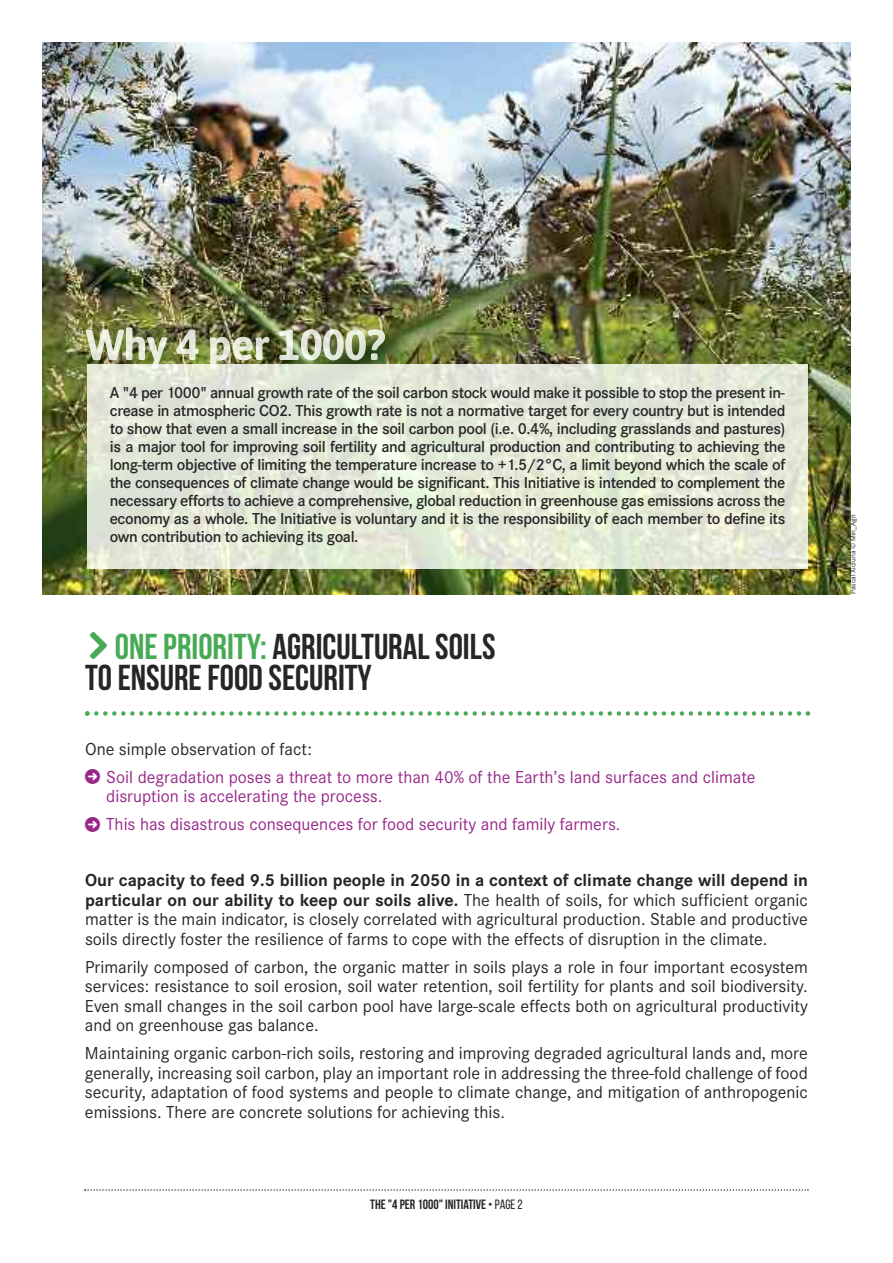
<style>
.page{position:relative;width:893px;height:1263px;background:#fff}
.page>*{position:absolute;margin:0;border:0;box-sizing:border-box;transform-origin:0 0}
.t1{font:700 36px/31.5px "Bebas Neue";color:#272627}
.t2{font:18px/19.5px "Corporate S";color:#272627;text-align:justify}
.t3{font:18px/19.5px "Corporate S";color:#98278a}
.t4{font:600 16.5px/18px "Corporate S";letter-spacing:-.025em;color:#272627;text-align:justify}
.t5{font:700 13.5px "Bebas Neue";color:#272627}
.t6{font:7.5px "Corporate S";color:#272627}
.s1{color:#49aa56}
.s2{font-weight:700}
.s3{font-weight:400}
</style>
<div class="page">
<svg style="left:84px;top:1189px;width:725px;height:2px"></svg>
<svg style="left:85px;top:711px;width:725px;height:5px"></svg>
<img style="left:43px;top:43px;width:807px;height:551px">
<img style="left:87px;top:365px;width:721px;height:204px">
<img style="left:86px;top:327px;width:280px;height:39px">
<img style="left:150px;top:365px;width:67px;height:4px">
<p class="t4" style="left:110px;top:384px;width:677px">A "4 per 1000" annual growth rate of the soil carbon stock would make it possible to stop the present in&shy;crease in atmospheric CO2. This growth rate is not a normative target for every country but is intended to show that even a small increase in the soil carbon pool (i.e. 0.4%, including grasslands and pastures) is a major tool for improving soil fertility and agricultural production and contributing to achieving the long-term objective of limiting the temperature increase to +1.5/2°C, a limit beyond which the scale of the consequences of climate change would be significant. This Initiative is intended to complement the necessary efforts to achieve a comprehensive, global reduction in greenhouse gas emissions across the economy as a whole. The Initiative is voluntary and it is the responsibility of each member to define its own contribution to achieving its goal.</p>
<h1 class="t1" style="left:85px;top:630px;width:412px;text-indent:30px"><span class="s1">ONE PRIORITY:</span> AGRICULTURAL SOILS<br>TO ENSURE FOOD SECURITY</h1>
<p class="t2" style="left:85px;top:739px;width:228px">One simple observation of fact:</p>
<p class="t3" style="left:106px;top:767px;width:651px">Soil degradation poses a threat to more than 40% of the Earth’s land surfaces and climate disruption is accelerating the process.</p>
<p class="t3" style="left:106px;top:814px;width:516px">This has disastrous consequences for food security and family farmers.</p>
<p class="t2" style="left:85px;top:870px;width:724px"><span class="s2">Our capacity to feed 9.5 billion people in 2050 in a context of climate change will depend in particular on our ability to keep our soils alive.</span> The health of soils, for which sufficient organic matter is the main indicator, is closely correlated with agricultural production. Stable and productive soils directly foster the resilience of farms to cope with the effects of disruption in the climate.</p>
<p class="t2" style="left:85px;top:957px;width:724px">Primarily composed of carbon, the organic matter in soils plays a role in four important ecosystem services: resistance to soil erosion, soil water retention, soil fertility for plants and soil biodiversity.<br>Even small changes in the soil carbon pool have large-scale effects both on agricultural productivity and on greenhouse gas balance.</p>
<p class="t2" style="left:85px;top:1043px;width:724px">Maintaining organic carbon-rich soils, restoring and improving degraded agricultural lands and, more generally, increasing soil carbon, play an important role in addressing the three-fold challenge of food security, adaptation of food systems and people to climate change, and mitigation of anthropogenic emissions. There are concrete solutions for achieving this.</p>
<p class="t5" style="left:370px;top:1197px;width:154px">THE "4PER 1000" INITIATIVE<span class="s3">•page 2</span></p>
<p class="t6" style="left:848px;top:594px;width:82px;rotate:-90deg">Pascal Xicluna © Min_Agri</p>
</div>
